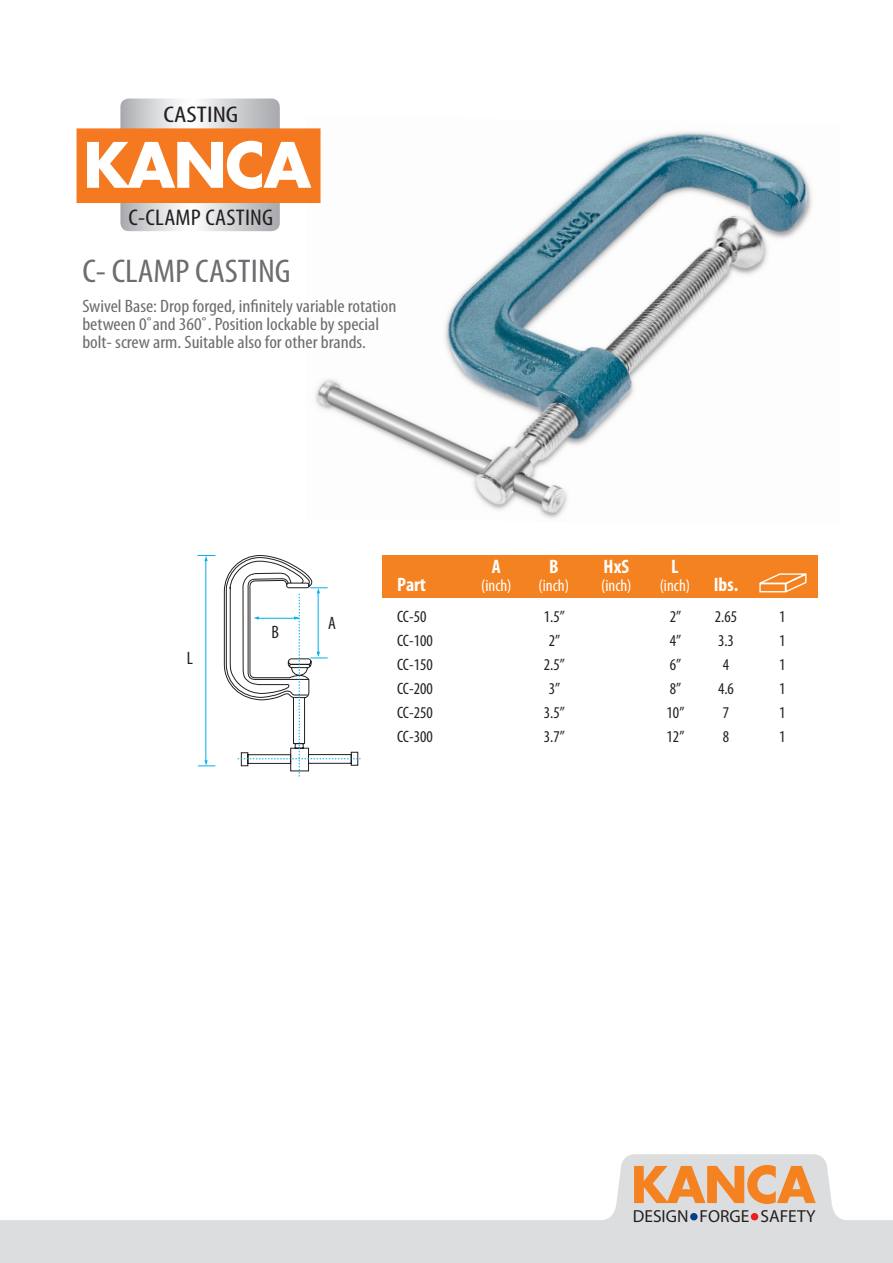
<style>
.page{position:relative;width:893px;height:1263px;background:#fff}
.page>*{position:absolute;margin:0;border:0;box-sizing:border-box;transform-origin:0 0}
.t1{font:condensed 33px "Myriad Pro";color:#6c6d70;scale:1.1 1}
.t2{font:condensed 22.8px "Myriad Pro";letter-spacing:.01em;color:#231f20;scale:1.11 1}
.t3{font:condensed 22.8px "Myriad Pro";letter-spacing:.01em;color:#231f20;scale:1.25 1}
.t4{font:700 19.5px "Myriad Pro Condensed";color:#fff}
.t5{font:condensed 18px/18px "Myriad Pro";color:#6c6d70;scale:1.1 1}
.t6{font:condensed 18px "Myriad Pro";color:#231f20}
.t7{font:17.4px "Myriad Pro";color:#231f20}
.t8{font:condensed 16.8px "Myriad Pro";color:#fff}
.t9{font:condensed 16.5px "Myriad Pro";color:#231f20}
</style>
<div class="page">
<img style="left:315px;top:131px;width:497px;height:388px">
<div style="left:77px;top:128px;width:244px;height:75px;background:#f47921;border:2px solid #f47921"></div>
<svg style="left:87px;top:99px;width:224px;height:132px"></svg>
<svg style="left:0;top:1154px;width:893px;height:109px;fill:#e3e4e6"></svg>
<svg style="left:634px;top:1165px;width:182px;height:39px;background:#e9aa75"></svg>
<div style="left:690px;top:1213px;width:8px;height:7px;background:#083e89;border-radius:50%"></div>
<div style="left:751px;top:1213px;width:7px;height:7px;background:#ee1d23;border-radius:50%"></div>
<div style="left:382px;top:555px;width:436px;height:43px;background:#f58220"></div>
<svg style="left:759px;top:573px;width:48px;height:20px"></svg>
<hr style="left:206px;top:561px;width:1px;height:199px;background:#00aeef">
<svg style="left:198px;top:760px;width:17px;height:6px"></svg>
<svg style="left:198px;top:555px;width:17px;height:6px"></svg>
<svg style="left:224px;top:555px;width:137px;height:221px"></svg>
<p class="t3" style="left:163px;top:100px;width:61px">CASTING</p>
<p class="t2" style="left:128px;top:203px;width:132px">C-CLAMP CASTING</p>
<p class="t1" style="left:82px;top:251px;width:191px">C- CLAMP CASTING</p>
<p class="t5" style="left:82px;top:297px;width:287px">Swivel Base: Drop forged, infinitely variable rotation between 0˚and 360˚. Position lockable by special bolt- screw arm. Suitable also for other brands.</p>
<p class="t6" style="left:187px;top:647px;width:8px">L</p>
<p class="t6" style="left:271px;top:621px;width:9px">B</p>
<p class="t6" style="left:328px;top:612px;width:9px">A</p>
<p class="t4" style="left:397px;top:574px;width:30px">Part</p>
<p class="t9" style="left:397px;top:607px;width:31px">CC-50</p>
<p class="t9" style="left:397px;top:631px;width:37px">CC-100</p>
<p class="t9" style="left:397px;top:655px;width:37px">CC-150</p>
<p class="t9" style="left:397px;top:679px;width:37px">CC-200</p>
<p class="t9" style="left:397px;top:703px;width:37px">CC-250</p>
<p class="t9" style="left:397px;top:727px;width:37px">CC-300</p>
<p class="t4" style="left:492px;top:556px;width:10px">A</p>
<p class="t4" style="left:549px;top:556px;width:11px">B</p>
<p class="t4" style="left:604px;top:556px;width:27px">HxS</p>
<p class="t4" style="left:671px;top:556px;width:9px">L</p>
<p class="t8" style="left:481px;top:575px;width:32px">(inch)</p>
<p class="t8" style="left:539px;top:575px;width:32px">(inch)</p>
<p class="t8" style="left:601px;top:575px;width:32px">(inch)</p>
<p class="t8" style="left:660px;top:575px;width:32px">(inch)</p>
<p class="t4" style="left:714px;top:574px;width:26px">Ibs.</p>
<p class="t9" style="left:544px;top:607px;width:22px">1.5”</p>
<p class="t9" style="left:549px;top:631px;width:13px">2”</p>
<p class="t9" style="left:544px;top:655px;width:22px">2.5”</p>
<p class="t9" style="left:549px;top:679px;width:13px">3”</p>
<p class="t9" style="left:544px;top:703px;width:22px">3.5”</p>
<p class="t9" style="left:544px;top:727px;width:22px">3.7”</p>
<p class="t9" style="left:670px;top:607px;width:13px">2”</p>
<p class="t9" style="left:670px;top:631px;width:13px">4”</p>
<p class="t9" style="left:670px;top:655px;width:13px">6”</p>
<p class="t9" style="left:670px;top:679px;width:13px">8”</p>
<p class="t9" style="left:667px;top:703px;width:19px">10”</p>
<p class="t9" style="left:667px;top:727px;width:19px">12”</p>
<p class="t9" style="left:715px;top:607px;width:24px">2.65</p>
<p class="t9" style="left:718px;top:631px;width:17px">3.3</p>
<p class="t9" style="left:723px;top:655px;width:8px">4</p>
<p class="t9" style="left:718px;top:679px;width:17px">4.6</p>
<p class="t9" style="left:723px;top:703px;width:8px">7</p>
<p class="t9" style="left:723px;top:727px;width:8px">8</p>
<p class="t9" style="left:779px;top:607px;width:8px">1</p>
<p class="t9" style="left:779px;top:631px;width:8px">1</p>
<p class="t9" style="left:779px;top:655px;width:8px">1</p>
<p class="t9" style="left:779px;top:679px;width:8px">1</p>
<p class="t9" style="left:779px;top:703px;width:8px">1</p>
<p class="t9" style="left:779px;top:727px;width:8px">1</p>
<p class="t7" style="left:633px;top:1205px;width:184px">DESIGN FORGE SAFETY</p>
</div>
